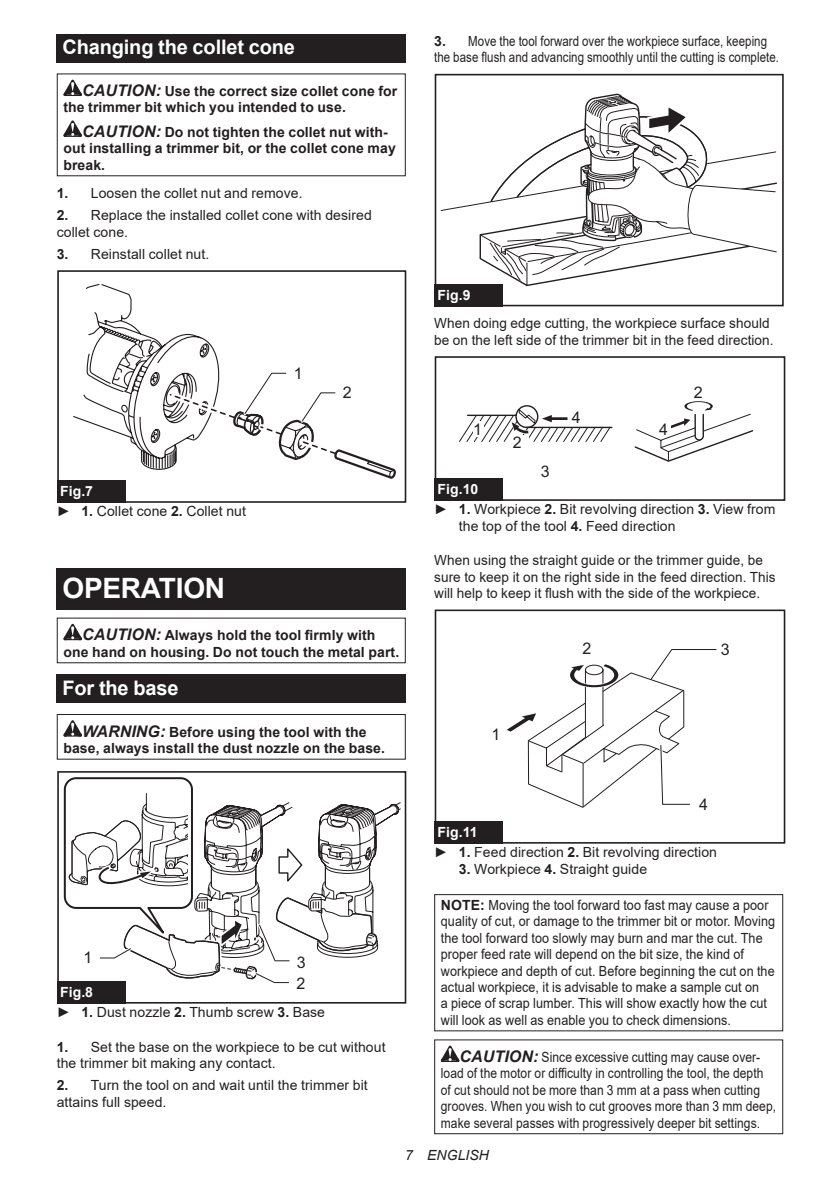
<style>
.page{position:relative;width:840px;height:1191px;background:#fff}
.page>*{position:absolute;margin:0;border:0;box-sizing:border-box;transform-origin:0 0}
.t1{font:700 28px "Arial";letter-spacing:-.01em;color:#fff}
.t2{font:700 20px "Arial";letter-spacing:-.01em;color:#fff}
.t3{font:16px "Arial";color:#231f20}
.t4{font:14px/16.4px "Arial";letter-spacing:.005em;color:#231f20}
.t5{font:14px/16.4px "Arial";letter-spacing:.005em;color:#231f20;scale:.9 1}
.t6{font:700 14px/16.4px "Arial";letter-spacing:.005em;color:#231f20}
.t7{font:14px/16.4px "Arial";letter-spacing:.005em;color:#231f20;scale:.86 1}
.t8{font:14px/16.4px "Arial";letter-spacing:.005em;color:#231f20;scale:.82 1}
.t9{font:italic 14px "Arial";letter-spacing:.005em;color:#231f20}
.t10{font:700 14px "Arial";color:#fff}
.s1{font-style:italic;font-size:16px}
.s2{font-weight:700}
.s3{font-weight:700;color:#fff}
.s4{font-weight:700;font-style:italic;font-size:16px}
</style>
<div class="page">
<div style="left:57px;top:34px;width:348px;height:29px;background:#231f20"></div>
<svg style="left:63px;top:80px;width:19px;height:16px"></svg>
<svg style="left:63px;top:120px;width:19px;height:17px"></svg>
<div style="left:57px;top:270px;width:349px;height:233px;border:2px solid #231f20"></div>
<svg style="left:73px;top:284px;width:323px;height:195px"></svg>
<div style="left:57px;top:480px;width:68px;height:23px;background:#231f20"></div>
<div style="left:57px;top:568px;width:348px;height:41px;background:#231f20"></div>
<svg style="left:63px;top:624px;width:19px;height:16px"></svg>
<div style="left:57px;top:674px;width:348px;height:29px;background:#231f20"></div>
<svg style="left:63px;top:720px;width:19px;height:16px"></svg>
<div style="left:57px;top:714px;width:348px;height:45px;border:1px solid #231f20"></div>
<div style="left:57px;top:771px;width:349px;height:232px;border:2px solid #231f20"></div>
<svg style="left:63px;top:777px;width:338px;height:226px"></svg>
<div style="left:57px;top:981px;width:68px;height:22px;background:#231f20"></div>
<svg style="left:440px;top:93px;width:337px;height:194px"></svg>
<div style="left:434px;top:278px;width:74px;height:28px;background:#fff"></div>
<div style="left:434px;top:74px;width:349px;height:232px;border:2px solid #231f20"></div>
<div style="left:434px;top:284px;width:68px;height:22px;background:#231f20"></div>
<hr style="left:526px;top:427px;width:85px;height:1px;background:#231f20">
<svg style="left:459px;top:405px;width:151px;height:37px"></svg>
<svg style="left:634px;top:401px;width:119px;height:61px"></svg>
<div style="left:473px;top:421px;width:10px;height:16px;background:#fff"></div>
<div style="left:513px;top:435px;width:15px;height:15px;background:#fff"></div>
<div style="left:434px;top:356px;width:350px;height:145px;border:2px solid #231f20"></div>
<div style="left:434px;top:478px;width:68px;height:23px;background:#231f20"></div>
<svg style="left:506px;top:649px;width:211px;height:159px"></svg>
<div style="left:434px;top:609px;width:350px;height:234px;border:2px solid #231f20"></div>
<div style="left:434px;top:821px;width:68px;height:22px;background:#231f20"></div>
<div style="left:434px;top:894px;width:348px;height:137px;border:1px solid #231f20"></div>
<svg style="left:440px;top:1045px;width:19px;height:17px"></svg>
<div style="left:434px;top:1039px;width:348px;height:95px;border:1px solid #231f20"></div>
<h2 class="t2" style="left:62px;top:33px;width:234px">Changing the collet cone</h2>
<p class="t6" style="left:63px;top:83px;width:335px;text-indent:19px"><span class="s1">CAUTION:</span> Use the correct size collet cone for the trimmer bit which you intended to use.</p>
<p class="t6" style="left:63px;top:124px;width:333px;text-indent:19px"><span class="s1">CAUTION:</span> Do not tighten the collet nut with&shy;out installing a trimmer bit, or the collet cone may break.</p>
<p class="t4" style="left:57px;top:185px;width:247px"><span class="s2">1.</span> Loosen the collet nut and remove.</p>
<p class="t4" style="left:57px;top:207px;width:316px"><span class="s2">2.</span> Replace the installed collet cone with desired collet cone.</p>
<p class="t4" style="left:57px;top:246px;width:154px"><span class="s2">3.</span> Reinstall collet nut.</p>
<p class="t4" style="left:57px;top:481px;width:191px;line-height:20.2px"><span class="s3">Fig.7<br></span>► <span class="s2">1.</span> Collet cone <span class="s2">2.</span> Collet nut</p>
<p class="t3" style="left:293px;top:362px;width:10px">1</p>
<p class="t3" style="left:342px;top:381px;width:10px">2</p>
<h1 class="t1" style="left:62px;top:568px;width:164px">OPERATION</h1>
<p class="t6" style="left:63px;top:627px;width:337px;text-align:center"><span class="s1">CAUTION:</span> Always hold the tool firmly with<br>one hand on housing. Do not touch the metal part.</p>
<h2 class="t2" style="left:62px;top:673px;width:118px">For the base</h2>
<p class="t6" style="left:63px;top:723px;width:323px;text-align:center"><span class="s1">WARNING:</span> Before using the tool with the base, always install the dust nozzle on the base.</p>
<p class="t8" style="left:434px;top:33px;width:422px"><span class="s2">3.</span> Move the tool forward over the workpiece surface, keeping the base flush and advancing smoothly until the cutting is complete.</p>
<p class="t10" style="left:437px;top:285px;width:34px">Fig.9</p>
<p class="t4" style="left:434px;top:315px;width:341px">When doing edge cutting, the workpiece surface should be on the left side of the trimmer bit in the feed direction.</p>
<p class="t3" style="left:473px;top:418px;width:10px">1</p>
<p class="t3" style="left:512px;top:431px;width:10px">2</p>
<p class="t3" style="left:540px;top:460px;width:10px">3</p>
<p class="t3" style="left:571px;top:407px;width:10px">4</p>
<p class="t3" style="left:658px;top:418px;width:10px">4</p>
<p class="t3" style="left:693px;top:381px;width:11px">2</p>
<p class="t4" style="left:434px;top:479px;width:342px;line-height:20.2px"><span class="s3">Fig.10<br></span>► <span class="s2">1.</span> Workpiece <span class="s2">2.</span> Bit revolving direction <span class="s2">3.</span> View from</p>
<p class="t4" style="left:458px;top:517px;width:218px">the top of the tool <span class="s2">4.</span> Feed direction</p>
<p class="t4" style="left:434px;top:552px;width:343px">When using the straight guide or the trimmer guide, be sure to keep it on the right side in the feed direction. This will help to keep it flush with the side of the workpiece.</p>
<p class="t3" style="left:491px;top:723px;width:10px">1</p>
<p class="t3" style="left:582px;top:638px;width:10px">2</p>
<p class="t3" style="left:720px;top:639px;width:10px">3</p>
<p class="t3" style="left:83px;top:946px;width:10px">1</p>
<p class="t3" style="left:297px;top:951px;width:10px">3</p>
<p class="t4" style="left:57px;top:981px;width:270px;line-height:20.2px"><span class="s3">Fig.8<br></span>► <span class="s2">1.</span> Dust nozzle <span class="s2">2.</span> Thumb screw <span class="s2">3.</span> Base</p>
<p class="t4" style="left:57px;top:1038px;width:330px"><span class="s2">1.</span> Set the base on the workpiece to be cut without the trimmer bit making any contact.</p>
<p class="t4" style="left:57px;top:1077px;width:312px"><span class="s2">2.</span> Turn the tool on and wait until the trimmer bit attains full speed.</p>
<p class="t3" style="left:296px;top:972px;width:10px">2</p>
<p class="t3" style="left:698px;top:793px;width:10px">4</p>
<p class="t4" style="left:434px;top:821px;width:284px;line-height:20.2px"><span class="s3">Fig.11<br></span>► <span class="s2">1.</span> Feed direction <span class="s2">2.</span> Bit revolving direction</p>
<p class="t4" style="left:458px;top:860px;width:190px"><span class="s2">3.</span> Workpiece <span class="s2">4.</span> Straight guide</p>
<p class="t5" style="left:440px;top:896px;width:372px"><span class="s2">NOTE:</span> Moving the tool forward too fast may cause a poor quality of cut, or damage to the trimmer bit or motor. Moving the tool forward too slowly may burn and mar the cut. The proper feed rate will depend on the bit size, the kind of workpiece and depth of cut. Before beginning the cut on the actual workpiece, it is advisable to make a sample cut on<br>a piece of scrap lumber. This will show exactly how the cut will look as well as enable you to check dimensions.</p>
<p class="t7" style="left:440px;top:1048px;width:391px;text-indent:19px"><span class="s4">CAUTION:</span> Since excessive cutting may cause over&shy;load of the motor or difficulty in controlling the tool, the depth of cut should not be more than 3 mm at a pass when cutting grooves. When you wish to cut grooves more than 3 mm deep, make several passes with progressively deeper bit settings.</p>
<p class="t9" style="left:405px;top:1146px;width:85px">7 ENGLISH</p>
</div>
